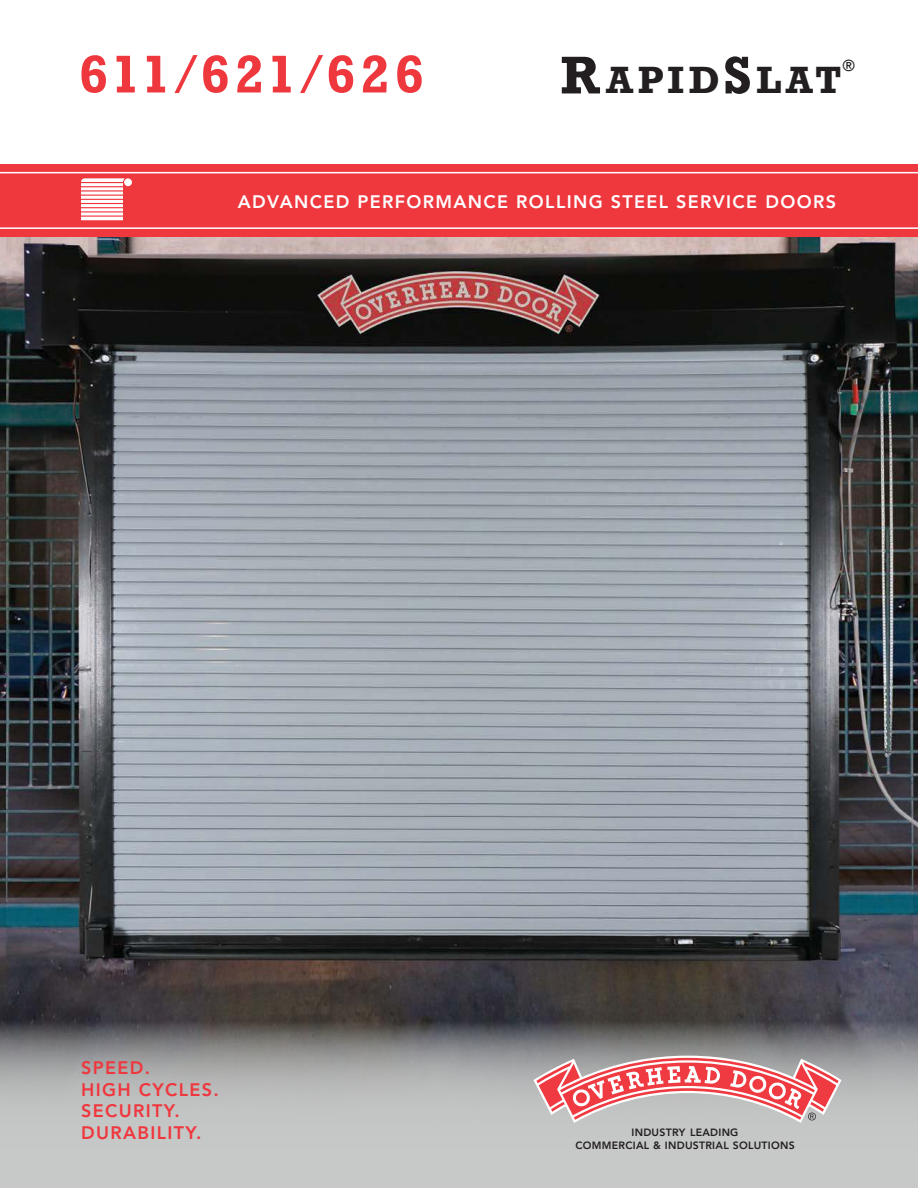
<style>
.page{position:relative;width:918px;height:1188px;background:#fff}
.page>*{position:absolute;margin:0;border:0;box-sizing:border-box;transform-origin:0 0}
.t1{font:700 54px "Rockwell";letter-spacing:.06em;color:#ef373e}
.t2{font:700 39px "Rockwell";letter-spacing:.11em;color:#231f20}
.t3{font:800 18px "Avenir LT Std";letter-spacing:.075em;color:#fff}
.t4{font:800 18px/21.6px "Avenir LT Std";letter-spacing:.075em;color:#ef373e}
.t5{font:500 15.75px "Avenir LT Std";color:#231f20}
.t6{font:800 10.5px/13.5px "Avenir LT Std";letter-spacing:.025em;color:#231f20;text-align:center}
.s1{font-weight:400}
.s2{font-size:54px}
</style>
<div class="page">
<img style="left:0;top:236px;width:918px;height:786px">
<div style="left:0;top:164px;width:918px;height:72px;background:#ef373e"></div>
<hr style="left:0;top:227px;width:918px;height:2px;background:#fff">
<hr style="left:0;top:172px;width:918px;height:1px;background:#fff">
<svg style="left:81px;top:178px;width:44px;height:42px;background:#fac4c6"></svg>
<div style="left:124px;top:178px;width:8px;height:8px;background:#fff;border-radius:50%"></div>
<svg style="left:0;top:1022px;width:918px;height:166px;background:#acadad"></svg>
<svg style="left:533px;top:1056px;width:309px;height:67px"></svg>
<h1 class="t1" style="left:79px;top:42px;width:347px">611<span class="s1">/</span>621<span class="s1">/</span>626</h1>
<h2 class="t2" style="left:561px;top:57px;width:283px"><span class="s2">R</span>APID<span class="s2">S</span>LAT</h2>
<h3 class="t5" style="left:842px;top:59px;width:14px">®</h3>
<h3 class="t3" style="left:238px;top:195px;width:600px">ADVANCED PERFORMANCE ROLLING STEEL SERVICE DOORS</h3>
<h3 class="t4" style="left:81px;top:1058px;width:139px">SPEED.<br>HIGH CYCLES.<br>SECURITY.<br>DURABILITY.</h3>
<p class="t6" style="left:575px;top:1126px;width:221px">INDUSTRY LEADING<br>COMMERCIAL &amp; INDUSTRIAL SOLUTIONS</p>
</div>
